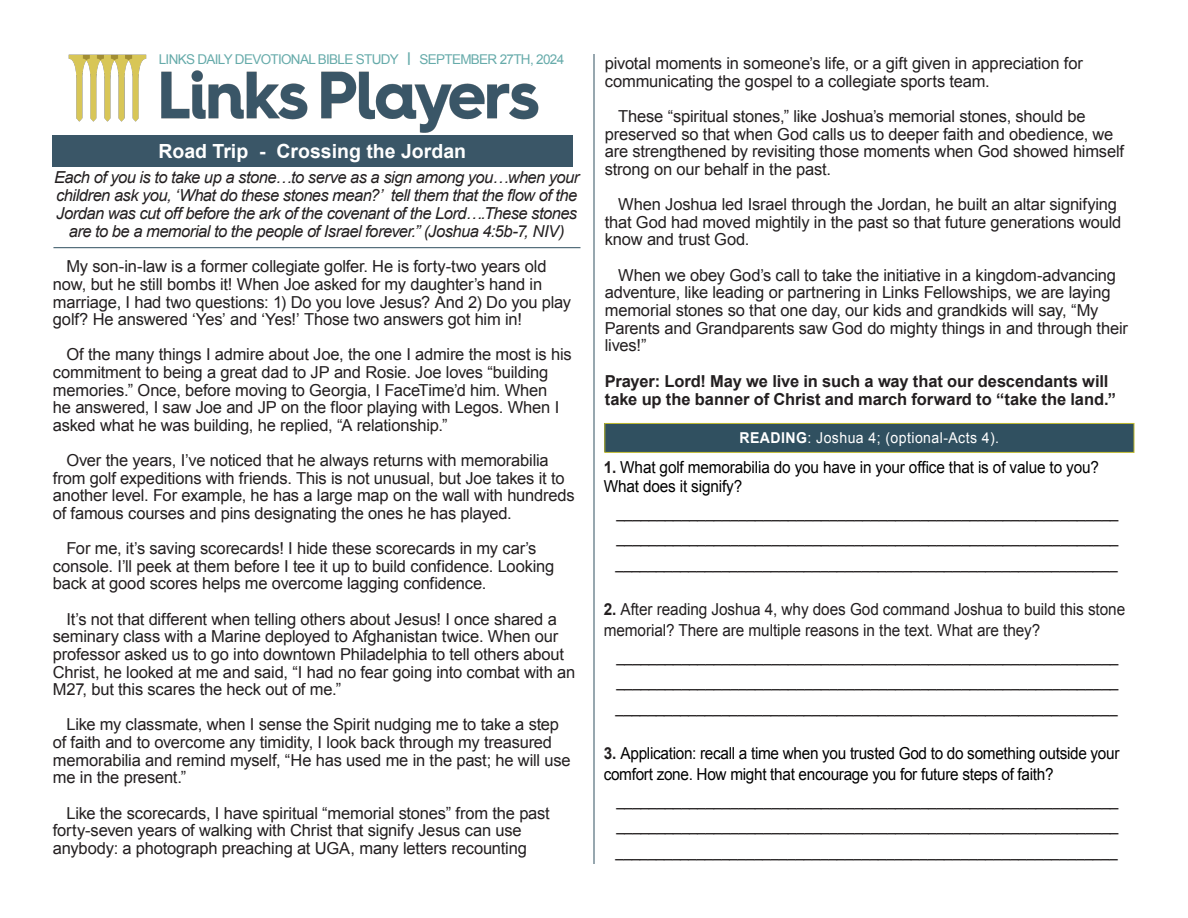
<style>
.page{position:relative;width:1188px;height:918px;background:#fff}
.page>*{position:absolute;margin:0;border:0;box-sizing:border-box;transform-origin:0 0}
.t1{font:700 19.5px "Arial";color:#fff}
.t2{font:16.5px/17.5px "Arial";letter-spacing:-.01em;color:#231f20}
.t3{font:16.5px/25.5px "Arial";letter-spacing:-.01em;color:#231f20;text-align:justify;scale:.9 1}
.t4{font:italic 16.5px/18px "Arial";letter-spacing:-.035em;color:#231f20;text-align:center}
.t5{font:16.5px/19.5px "Arial";letter-spacing:-.02em;color:#000;scale:.93 1}
.t6{font:16.5px/21px "Arial";letter-spacing:-.01em;color:#231f20;scale:.93 1}
.t7{font:700 16.5px/18px "Arial";letter-spacing:-.005em;color:#231f20}
.t8{font:15px "Arial";letter-spacing:.03em;color:#fff;scale:.94 1}
.t9{font:13.5px "Arial";letter-spacing:-.05em;color:#66abaa}
.s1{font-weight:700}
.s2{font-weight:700;color:#231f20}
</style>
<div class="page">
<img style="left:68px;top:54px;width:471px;height:79px">
<div style="left:605px;top:423px;width:529px;height:29px;background:#305060"></div>
<div style="left:604px;top:423px;width:530px;height:30px;border:1px solid #bfb930"></div>
<div style="left:52px;top:135px;width:521px;height:32px;background:#3a5667"></div>
<hr style="left:53px;top:247px;width:527px;height:1px;background:#305060">
<hr style="left:594px;top:54px;width:1px;height:810px;background:#305060">
<p class="t9" style="left:159px;top:50px;width:407px">LINKS DAILY DEVOTIONAL BIBLE STUDY <span class="s1">|</span> SEPTEMBER 27TH, 2024</p>
<p class="t1" style="left:158px;top:138px;width:309px">Road Trip - Crossing the Jordan</p>
<p class="t4" style="left:54px;top:168px;width:527px">Each of you is to take up a stone…to serve as a sign among you…when your children ask you, ‘What do these stones mean?’ tell them that the flow of the Jordan was cut off before the ark of the covenant of the Lord….These stones are to be a memorial to the people of Israel forever.” (Joshua 4:5b-7, NIV)</p>
<p class="t2" style="left:53px;top:258px;width:520px;text-indent:13px">My son-in-law is a former collegiate golfer. He is forty-two years old now, but he still bombs it! When Joe asked for my daughter’s hand in marriage, I had two questions: 1) Do you love Jesus? And 2) Do you play golf? He answered ‘Yes’ and ‘Yes!’ Those two answers got him in!</p>
<p class="t2" style="left:53px;top:346px;width:520px;text-indent:13px">Of the many things I admire about Joe, the one I admire the most is his commitment to being a great dad to JP and Rosie. Joe loves “building memories.” Once, before moving to Georgia, I FaceTime’d him. When<br>he answered, I saw Joe and JP on the floor playing with Legos. When I asked what he was building, he replied, “A relationship.”</p>
<p class="t2" style="left:53px;top:452px;width:523px;text-indent:13px">Over the years, I’ve noticed that he always returns with memorabilia from golf expeditions with friends. This is not unusual, but Joe takes it to another level. For example, he has a large map on the wall with hundreds of famous courses and pins designating the ones he has played.</p>
<p class="t2" style="left:53px;top:540px;width:503px;text-indent:13px">For me, it’s saving scorecards! I hide these scorecards in my car’s console. I’ll peek at them before I tee it up to build confidence. Looking back at good scores helps me overcome lagging confidence.</p>
<p class="t2" style="left:53px;top:610px;width:524px;text-indent:13px">It’s not that different when telling others about Jesus! I once shared a seminary class with a Marine deployed to Afghanistan twice. When our professor asked us to go into downtown Philadelphia to tell others about Christ, he looked at me and said, “I had no fear going into combat with an M27, but this scares the heck out of me.”</p>
<p class="t2" style="left:53px;top:716px;width:519px;text-indent:13px">Like my classmate, when I sense the Spirit nudging me to take a step of faith and to overcome any timidity, I look back through my treasured memorabilia and remind myself, “He has used me in the past; he will use me in the present.”</p>
<p class="t2" style="left:53px;top:804px;width:498px;text-indent:13px">Like the scorecards, I have spiritual “memorial stones” from the past forty-seven years of walking with Christ that signify Jesus can use anybody: a photograph preaching at UGA, many letters recounting</p>
<p class="t2" style="left:605px;top:55px;width:480px">pivotal moments in someone’s life, or a gift given in appreciation for communicating the gospel to a collegiate sports team.</p>
<p class="t2" style="left:605px;top:108px;width:521px;text-indent:13px">These “spiritual stones,” like Joshua’s memorial stones, should be preserved so that when God calls us to deeper faith and obedience, we are strengthened by revisiting those moments when God showed himself strong on our behalf in the past.</p>
<p class="t2" style="left:605px;top:196px;width:518px;text-indent:13px">When Joshua led Israel through the Jordan, he built an altar signifying that God had moved mightily in the past so that future generations would know and trust God.</p>
<p class="t2" style="left:605px;top:266px;width:525px;text-indent:13px">When we obey God’s call to take the initiative in a kingdom-advancing adventure, like leading or partnering in Links Fellowships, we are laying memorial stones so that one day, our kids and grandkids will say, “My Parents and Grandparents saw God do mighty things in and through their lives!”</p>
<p class="t7" style="left:605px;top:373px;width:513px">Prayer: Lord! May we live in such a way that our descendants will take up the banner of Christ and march forward to “take the land.”</p>
<p class="t8" style="left:740px;top:428px;width:278px"><span class="s1">READING</span>: Joshua 4; (optional-Acts 4).</p>
<p class="t5" style="left:604px;top:457px;width:534px"><span class="s2">1.</span> What golf memorabilia do you have in your office that is of value to you?<br>What does it signify?</p>
<p class="t3" style="left:616px;top:499px;width:560px">_____________________________________________________________ _____________________________________________________________ _____________________________________________________________</p>
<p class="t6" style="left:604px;top:599px;width:562px"><span class="s1">2.</span> After reading Joshua 4, why does God command Joshua to build this stone memorial? There are multiple reasons in the text. What are they?</p>
<p class="t3" style="left:616px;top:643px;width:560px">_____________________________________________________________ _____________________________________________________________ _____________________________________________________________</p>
<p class="t5" style="left:604px;top:743px;width:556px;line-height:21px"><span class="s2">3.</span> Application: recall a time when you trusted God to do something outside your comfort zone. How might that encourage you for future steps of faith?</p>
<p class="t3" style="left:616px;top:787px;width:560px">_____________________________________________________________ _____________________________________________________________ _____________________________________________________________</p>
</div>
